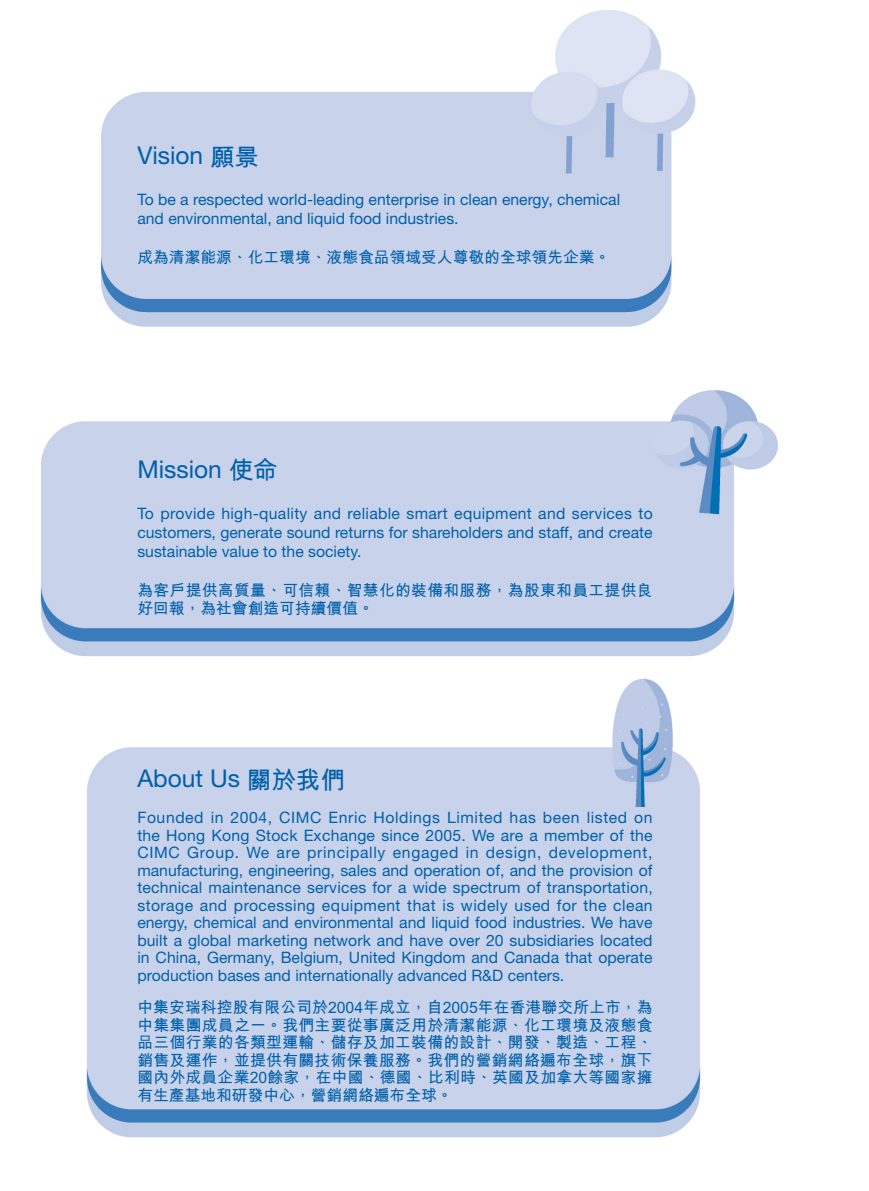
<style>
.page{position:relative;width:869px;height:1191px;background:#fff}
.page>*{position:absolute;margin:0;border:0;box-sizing:border-box;transform-origin:0 0}
.t1{font:24.5px "Helvetica Neue LT Std";color:#0060aa}
.t2{font:15.75px/17.5px "Helvetica Neue LT Std";color:#0060aa;text-align:justify}
.t3{font:700 15.75px/17.5px "M Hei HK";color:#0060aa;text-align:justify}
.t4{font:700 15.75px/18.9px "M Hei HK";letter-spacing:.02em;color:#0060aa}
.s1{font-family:"M Hei HK";font-weight:700}
</style>
<div class="page">
<img style="left:40px;top:10px;width:738px;height:1128px">
<h1 class="t1" style="left:137px;top:141px;width:123px">Vision <span class="s1">願景</span></h1>
<p class="t2" style="left:137px;top:190px;width:484px;line-height:18.9px">To be a respected world-leading enterprise in clean energy, chemical and environmental, and liquid food industries.</p>
<p class="t3" style="left:137px;top:247px;width:474px">成為清潔能源、化工環境、液態食品領域受人尊敬的全球領先企業。</p>
<h1 class="t1" style="left:137px;top:455px;width:142px">Mission <span class="s1">使命</span></h1>
<p class="t2" style="left:137px;top:503px;width:516px;line-height:18.9px">To provide high-quality and reliable smart equipment and services to customers, generate sound returns for shareholders and staff, and create sustainable value to the society.</p>
<p class="t4" style="left:137px;top:579px;width:516px">為客戶提供高質量、可信賴、智慧化的裝備和服務，為股東和員工提供良好回報，為社會創造可持續價值。</p>
<h1 class="t1" style="left:137px;top:764px;width:209px">About Us <span class="s1">關於我們</span></h1>
<p class="t2" style="left:137px;top:808px;width:516px">Founded in 2004, CIMC Enric Holdings Limited has been listed on the Hong Kong Stock Exchange since 2005. We are a member of the CIMC Group. We are principally engaged in design, development, manufacturing, engineering, sales and operation of, and the provision of technical maintenance services for a wide spectrum of transportation, storage and processing equipment that is widely used for the clean energy, chemical and environmental and liquid food industries. We have built a global marketing network and have over 20 subsidiaries located in China, Germany, Belgium, United Kingdom and Canada that operate production bases and internationally advanced R&amp;D centers.</p>
<p class="t3" style="left:137px;top:997px;width:516px">中集安瑞科控股有限公司於2004年成立，自2005年在香港聯交所上市，為中集集團成員之一。我們主要從事廣泛用於清潔能源、化工環境及液態食品三個行業的各類型運輸、儲存及加工裝備的設計、開發、製造、工程、銷售及運作，並提供有關技術保養服務。我們的營銷網絡遍布全球，旗下國內外成員企業20餘家，在中國、德國、比利時、英國及加拿大等國家擁有生產基地和研發中心，營銷網絡遍布全球。</p>
</div>
